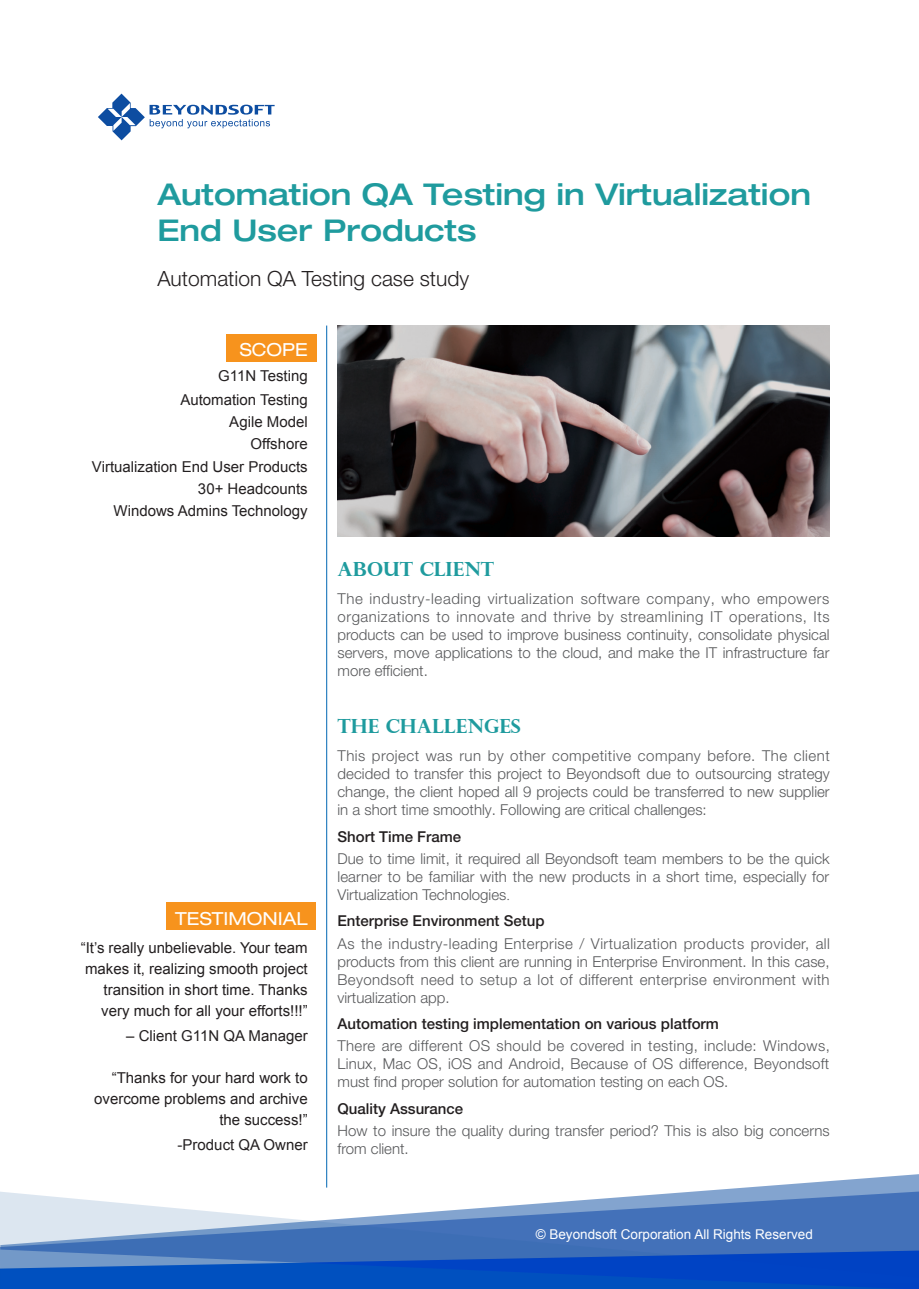
<style>
.page{position:relative;width:919px;height:1289px;background:#fff}
.page>*{position:absolute;margin:0;border:0;box-sizing:border-box;transform-origin:0 0}
.t1{font:500 expanded 30px/36px "Helvetica Neue LT Pro";color:#1f9b9e}
.t2{font:300 21px "Helvetica Neue LT Pro";color:#231f20}
.t3{font:700 19.5px "Perpetua Titling";color:#1f9b9e}
.t4{font:expanded 18px "Helvetica Neue LT Pro";color:#fff}
.t5{font:300 15px/18px "Helvetica Neue LT Pro";color:#57585a;text-align:justify}
.t6{font:15px/21px "Arial";color:#231f20;text-align:right}
.t7{font:500 15px "Helvetica Neue LT Pro";color:#231f20}
.t8{font:13.5px "Arial";color:#fff}
.s1{font-family:"Adobe Song Std"}
</style>
<div class="page">
<svg style="left:326px;top:1174px;width:592px;height:17px"></svg>
<svg style="left:0;top:1191px;width:918px;height:59px;fill:#4371b9"></svg>
<svg style="left:0;top:1250px;width:918px;height:38px"></svg>
<div style="left:226px;top:334px;width:90px;height:27px;background:#f7931d"></div>
<div style="left:166px;top:902px;width:150px;height:27px;background:#f7931d"></div>
<svg style="left:98px;top:94px;width:176px;height:46px"></svg>
<img style="left:337px;top:325px;width:492px;height:211px">
<hr style="left:326px;top:325px;width:1px;height:862px;background:#0166b3">
<h1 class="t1" style="left:157px;top:176px;width:655px">Automation QA Testing in Virtualization<br>End User Products</h1>
<h2 class="t2" style="left:157px;top:265px;width:313px">Automation QA Testing case study</h2>
<p class="t4" style="left:240px;top:338px;width:70px">SCOPE</p>
<p class="t6" style="left:180px;top:363px;width:129px;line-height:24.3px">G11N Testing<br>Automation Testing</p>
<p class="t6" style="left:92px;top:411px;width:217px;line-height:22.2px">Agile Model<br>Offshore<br>Virtualization End User Products<br>30+ Headcounts<br>Windows Admins Technology</p>
<p class="t4" style="left:175px;top:907px;width:134px">TESTIMONIAL</p>
<p class="t6" style="left:81px;top:937px;width:228px">“It’s really unbelievable. Your team makes it, realizing smooth project transition in short time. Thanks very much for all your efforts!!!”</p>
<p class="t6" style="left:126px;top:1025px;width:183px">– Client G11N QA Manager</p>
<p class="t6" style="left:94px;top:1067px;width:215px">“Thanks for your hard work to overcome problems and archive the success!”</p>
<p class="t6" style="left:178px;top:1134px;width:132px">-Product QA Owner</p>
<h3 class="t3" style="left:337px;top:557px;width:158px">ABOUT CLIENT</h3>
<p class="t5" style="left:337px;top:589px;width:493px">The industry-leading virtualization software company, who empowers organizations to innovate and thrive by streamlining IT operations, Its products can be used to improve business continuity, consolidate physical servers, move applications to the cloud, and make the IT infrastructure far more efficient.</p>
<h3 class="t3" style="left:337px;top:714px;width:185px">THE CHALLENGES</h3>
<p class="t5" style="left:337px;top:746px;width:494px">This project was run by other competitive company before. The client decided to transfer this project to Beyondsoft due to outsourcing strategy change, the client hoped all 9 projects could be transferred to new supplier in a short time smoothly. Following are critical challenges:</p>
<p class="t7" style="left:337px;top:827px;width:125px">Short Time Frame</p>
<p class="t5" style="left:337px;top:849px;width:493px">Due to time limit, it required all Beyondsoft team members to be the quick learner to be familiar with the new products in a short time, especially for Virtualization Technologies<span class="s1">.</span></p>
<p class="t7" style="left:337px;top:912px;width:208px">Enterprise Environment Setup</p>
<p class="t5" style="left:337px;top:933px;width:494px">As the industry-leading Enterprise / Virtualization products provider, all products from this client are running in Enterprise Environment. In this case, Beyondsoft need to setup a lot of different enterprise environment with virtualization app.</p>
<p class="t7" style="left:337px;top:1014px;width:383px">Automation testing implementation on various platform</p>
<p class="t5" style="left:337px;top:1036px;width:494px">There are different OS should be covered in testing, include: Windows, Linux, Mac OS, iOS and Android, Because of OS difference, Beyondsoft must find proper solution for automation testing on each OS.</p>
<p class="t7" style="left:337px;top:1099px;width:127px">Quality Assurance</p>
<p class="t5" style="left:337px;top:1121px;width:493px">How to insure the quality during transfer period? This is also big concerns from client.</p>
<p class="t8" style="left:535px;top:1225px;width:279px">© Beyondsoft Corporation All Rights Reserved</p>
</div>
